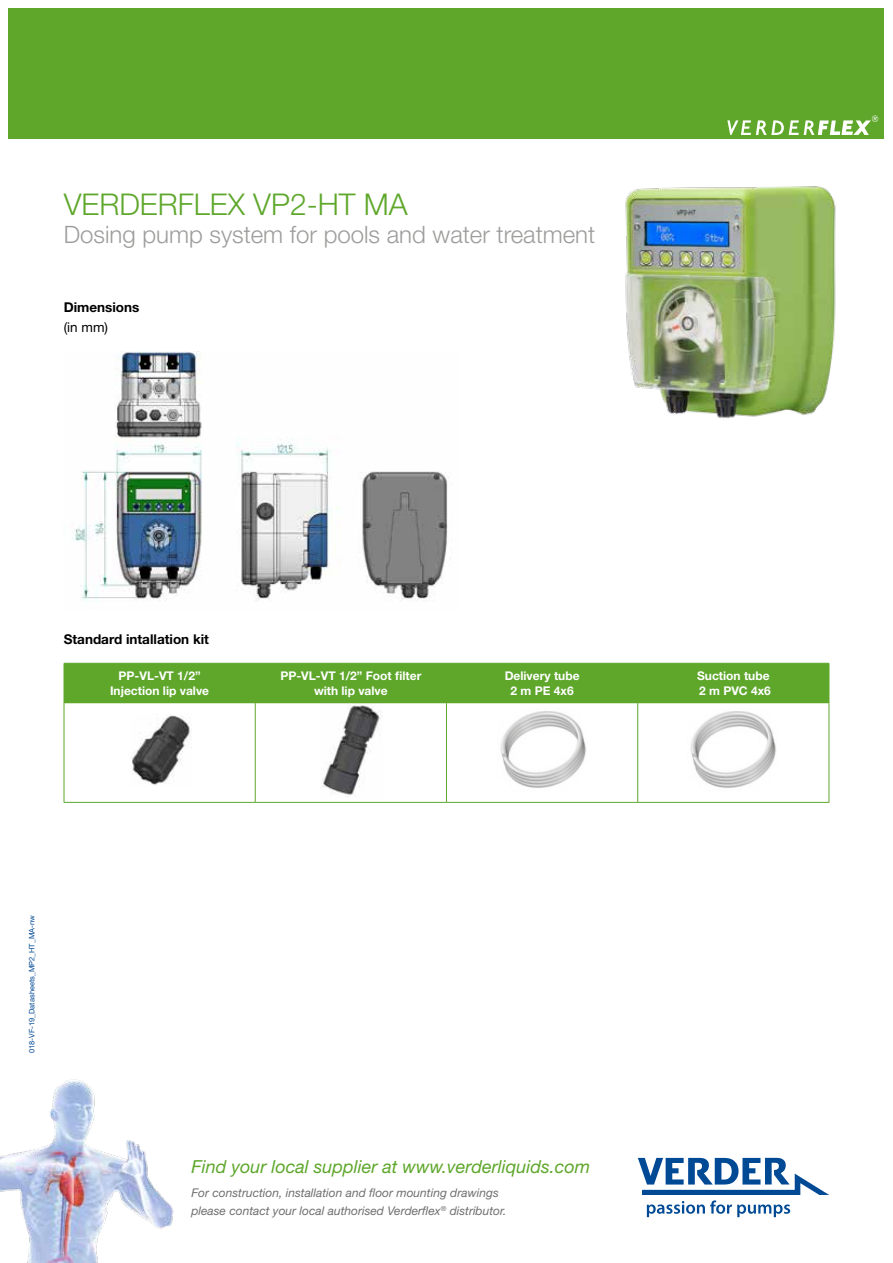
<style>
.page{position:relative;width:893px;height:1263px;background:#fff}
.page>*{position:absolute;margin:0;border:0;box-sizing:border-box;transform-origin:0 0}
.t1{font:300 30px "Helvetica Neue LT Std";color:#5ea72b}
.t2{font:300 24px "Helvetica Neue LT Std";color:#9d9d9c}
.t3{font:italic 18px "Helvetica Neue LT Std";color:#5ea72b}
.t4{font:700 13.5px "Helvetica Neue LT Std";color:#000}
.t5{font:13.5px "Helvetica Neue LT Std";color:#000}
.t6{font:italic 12px/18px "Helvetica Neue LT Std";color:#706f6f}
.t7{font:700 12px/14.4px "Helvetica Neue LT Std";color:#fff;text-align:center}
.t8{font:7.5px "Helvetica Neue LT Std";color:#004994}
</style>
<div class="page">
<div style="left:9px;top:9px;width:875px;height:130px;background:#5ea72b"></div>
<img style="left:131px;top:714px;width:60px;height:71px">
<img style="left:321px;top:703px;width:62px;height:92px">
<img style="left:500px;top:711px;width:86px;height:77px">
<img style="left:690px;top:711px;width:86px;height:77px">
<div style="left:65px;top:664px;width:764px;height:39px;background:#5ea72b"></div>
<hr style="left:64px;top:663px;width:191px;height:1px;background:#5ea72b">
<hr style="left:64px;top:663px;width:1px;height:40px;background:#5ea72b">
<hr style="left:255px;top:663px;width:191px;height:1px;background:#5ea72b">
<hr style="left:255px;top:663px;width:1px;height:40px;background:#5ea72b">
<hr style="left:446px;top:663px;width:192px;height:1px;background:#5ea72b">
<hr style="left:446px;top:663px;width:1px;height:40px;background:#5ea72b">
<hr style="left:638px;top:663px;width:191px;height:1px;background:#5ea72b">
<hr style="left:637px;top:663px;width:1px;height:40px;background:#5ea72b">
<hr style="left:829px;top:663px;width:1px;height:40px;background:#5ea72b">
<hr style="left:255px;top:703px;width:1px;height:99px;background:#5ea72b">
<hr style="left:446px;top:703px;width:1px;height:99px;background:#5ea72b">
<hr style="left:637px;top:703px;width:1px;height:99px;background:#5ea72b">
<hr style="left:64px;top:703px;width:1px;height:99px;background:#5ea72b">
<hr style="left:829px;top:703px;width:1px;height:99px;background:#5ea72b">
<hr style="left:64px;top:802px;width:191px;height:1px;background:#5ea72b">
<hr style="left:255px;top:802px;width:191px;height:1px;background:#5ea72b">
<hr style="left:446px;top:802px;width:192px;height:1px;background:#5ea72b">
<hr style="left:638px;top:802px;width:191px;height:1px;background:#5ea72b">
<img style="left:73px;top:351px;width:376px;height:250px">
<svg style="left:727px;top:116px;width:151px;height:19px"></svg>
<img style="left:625px;top:186px;width:211px;height:232px">
<svg style="left:638px;top:1158px;width:191px;height:59px"></svg>
<img style="left:0;top:1079px;width:174px;height:184px">
<h1 class="t1" style="left:64px;top:185px;width:346px">VERDERFLEX VP2-HT MA</h1>
<h2 class="t2" style="left:64px;top:220px;width:533px">Dosing pump system for pools and water treatment</h2>
<p class="t4" style="left:64px;top:299px;width:77px">Dimensions</p>
<p class="t5" style="left:64px;top:319px;width:46px">(in mm)</p>
<p class="t4" style="left:64px;top:630px;width:147px">Standard intallation kit</p>
<p class="t7" style="left:110px;top:669px;width:101px">PP-VL-VT 1/2”<br>Injection lip valve</p>
<p class="t7" style="left:280px;top:669px;width:142px">PP-VL-VT 1/2” Foot filter with lip valve</p>
<p class="t7" style="left:505px;top:669px;width:76px">Delivery tube<br>2 m PE 4x6</p>
<p class="t7" style="left:697px;top:669px;width:75px;text-align:left">Suction tube<br>2 m PVC 4x6</p>
<p class="t8" style="left:27px;top:1053px;width:139px;rotate:-90deg">018-VF-19_Datasheets_MP2_HT_MA-nw</p>
<h3 class="t3" style="left:191px;top:1156px;width:400px">Find your local supplier at www.verderliquids.com</h3>
<p class="t6" style="left:191px;top:1183px;width:316px">For construction, installation and floor mounting drawings please contact your local authorised Verderflex<sup>®</sup> distributor.</p>
</div>
